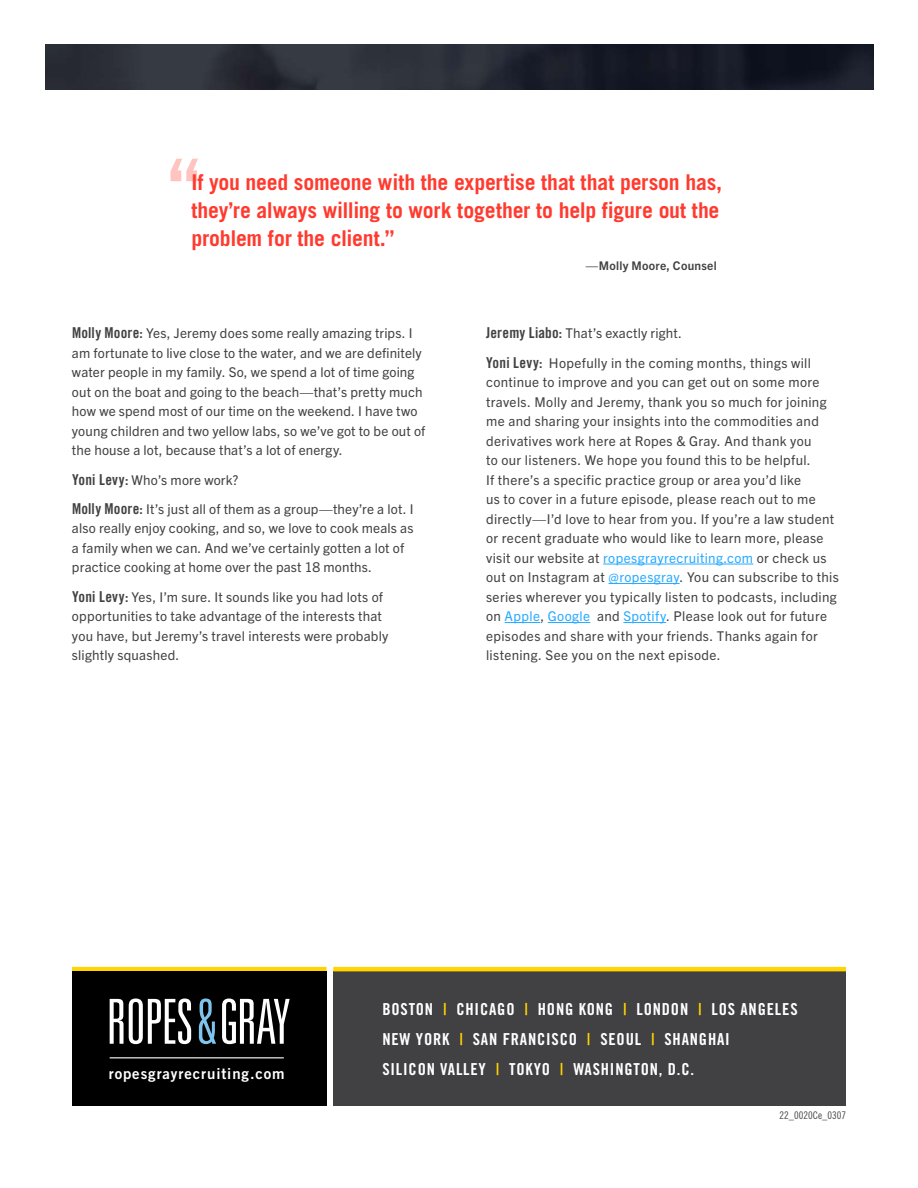
<style>
.page{position:relative;width:918px;height:1188px;background:#fff}
.page>*{position:absolute;margin:0;border:0;box-sizing:border-box;transform-origin:0 0}
.t1{font:700 21.75px/27.8px "Trade Gothic LT Pro";letter-spacing:-.01em;color:#ff3a2e}
.t2{font:16.5px/30px "Trade Gothic LT Pro Bd Cn 20";letter-spacing:.05em;color:#fff}
.t3{font:15px "Trade Gothic LT Pro Bd 2";letter-spacing:.06em;color:#fff}
.t4{font:13.5px/19.5px "Trade Gothic Next LT Pro";letter-spacing:.02em;color:#414042}
.t5{font:700 12px "Trade Gothic Next LT Pro";letter-spacing:.025em;color:#414042}
.t6{font:10.5px "Trade Gothic LT Pro Cn 18";color:#414042}
.s1{font-family:"Trade Gothic LT Pro Bd Cn 20";font-size:15px}
.s2{color:#27aaff}
.s3{color:#ffd400}
</style>
<div class="page">
<img style="left:45px;top:45px;width:828px;height:45px">
<hr style="left:603px;top:564px;width:150px;height:1px;background:#27aaff">
<hr style="left:609px;top:583px;width:71px;height:1px;background:#27aaff">
<hr style="left:505px;top:622px;width:35px;height:1px;background:#27aaff">
<hr style="left:548px;top:622px;width:42px;height:1px;background:#27aaff">
<hr style="left:623px;top:622px;width:43px;height:1px;background:#27aaff">
<hr style="left:72px;top:967px;width:255px;height:4px;background:#ffd400">
<div style="left:72px;top:971px;width:255px;height:135px;background:#000"></div>
<div style="left:333px;top:971px;width:513px;height:135px;background:#414042"></div>
<hr style="left:110px;top:1057px;width:174px;height:1px;background:#fff">
<svg style="left:110px;top:999px;width:81px;height:45px"></svg>
<svg style="left:199px;top:999px;width:17px;height:45px"></svg>
<svg style="left:222px;top:999px;width:68px;height:45px"></svg>
<hr style="left:333px;top:967px;width:513px;height:4px;background:#ffd400">
<svg style="left:171px;top:159px;width:27px;height:22px"></svg>
<h1 class="t1" style="left:191px;top:168px;width:532px">If you need someone with the expertise that that person has, they’re always willing to work together to help figure out the problem for the client.”</h1>
<p class="t5" style="left:586px;top:257px;width:132px">—Molly Moore, Counsel</p>
<p class="t4" style="left:72px;top:323px;width:355px"><span class="s1">Molly Moore:</span> Yes, Jeremy does some really amazing trips. I am fortunate to live close to the water, and we are definitely water people in my family. So, we spend a lot of time going out on the boat and going to the beach—that’s pretty much how we spend most of our time on the weekend. I have two young children and two yellow labs, so we’ve got to be out of the house a lot, because that’s a lot of energy.</p>
<p class="t4" style="left:72px;top:464px;width:343px;line-height:29.2px"><span class="s1">Yoni Levy:</span> Who’s more work?<br><span class="s1">Molly Moore:</span> It’s just all of them as a group—they’re a lot. I</p>
<p class="t4" style="left:72px;top:518px;width:343px">also really enjoy cooking, and so, we love to cook meals as a family when we can. And we’ve certainly gotten a lot of practice cooking at home over the past 18 months.</p>
<p class="t4" style="left:72px;top:586px;width:318px"><span class="s1">Yoni Levy:</span> Yes, I’m sure. It sounds like you had lots of opportunities to take advantage of the interests that you have, but Jeremy’s travel interests were probably slightly squashed.</p>
<p class="t4" style="left:486px;top:318px;width:326px;line-height:29.2px"><span class="s1">Jeremy Liabo:</span> That’s exactly right.<br><span class="s1">Yoni Levy:</span> Hopefully in the coming months, things will</p>
<p class="t4" style="left:486px;top:372px;width:354px">continue to improve and you can get out on some more travels. Molly and Jeremy, thank you so much for joining me and sharing your insights into the commodities and derivatives work here at Ropes &amp; Gray. And thank you<br>to our listeners. We hope you found this to be helpful.<br>If there’s a specific practice group or area you’d like<br>us to cover in a future episode, please reach out to me directly—I’d love to hear from you. If you’re a law student or recent graduate who would like to learn more, please visit our website at <span class="s2">ropesgrayrecruiting.com</span> or check us out on Instagram at <span class="s2">@ropesgray</span>. You can subscribe to this series wherever you typically listen to podcasts, including on <span class="s2">Apple</span>, <span class="s2">Google</span> and <span class="s2">Spotify</span>. Please look out for future episodes and share with your friends. Thanks again for listening. See you on the next episode.</p>
<p class="t3" style="left:109px;top:1065px;width:178px">ropesgrayrecruiting.com</p>
<p class="t2" style="left:382px;top:994px;width:417px">BOSTON <span class="s3">|</span> CHICAGO <span class="s3">|</span> HONG KONG <span class="s3">|</span> LONDON <span class="s3">|</span> LOS ANGELES<br>NEW YORK <span class="s3">|</span> SAN FRANCISCO <span class="s3">|</span> SEOUL <span class="s3">|</span> SHANGHAI<br>SILICON VALLEY <span class="s3">|</span> TOKYO <span class="s3">|</span> WASHINGTON, D.C.</p>
<p class="t6" style="left:780px;top:1109px;width:68px">22_0020Ce_0307</p>
</div>
